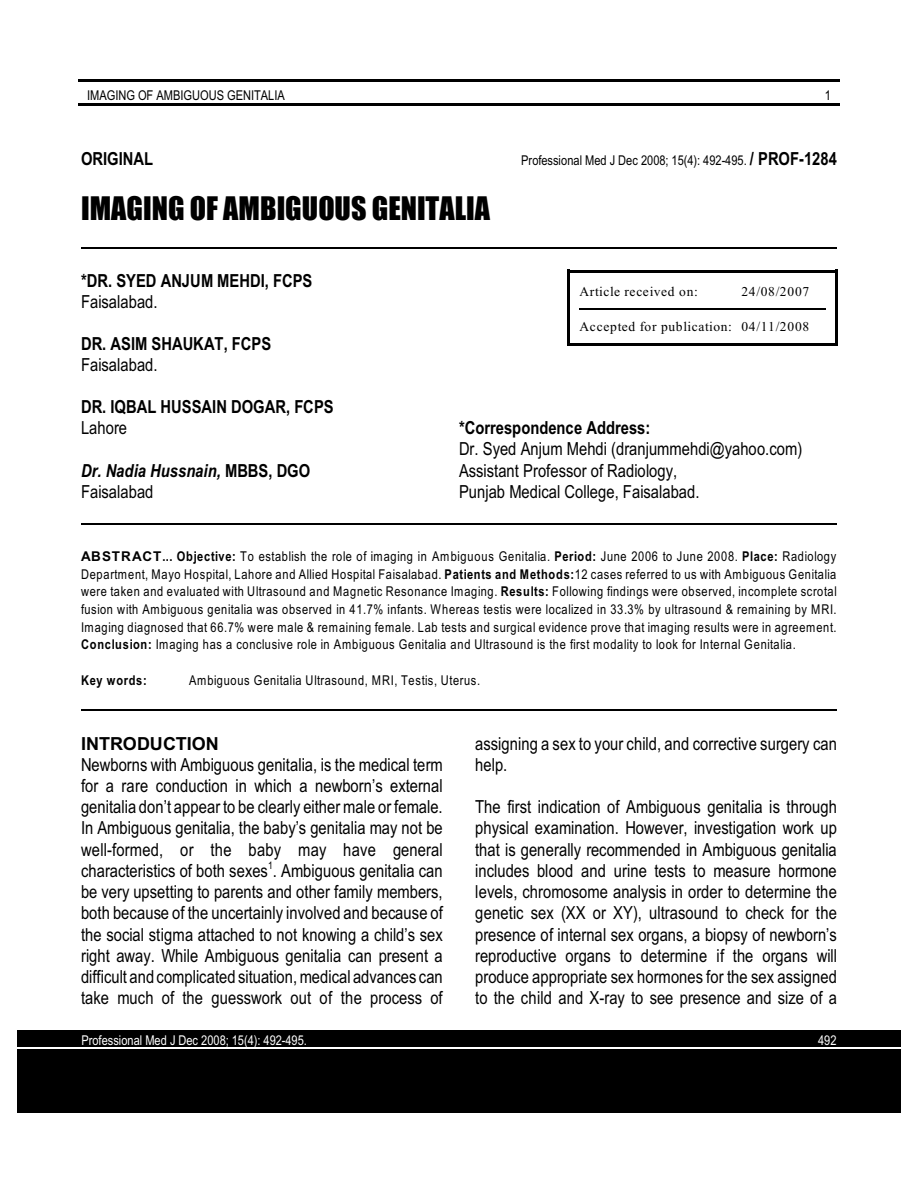
<style>
.page{position:relative;width:918px;height:1188px;background:#fff}
.page>*{position:absolute;margin:0;border:0;box-sizing:border-box;transform-origin:0 0}
.t1{font:30px "Impact";letter-spacing:.005em;color:#000}
.t2{font:18px/21.3px "Arial Narrow";letter-spacing:.005em;color:#000;text-align:justify}
.t3{font:700 18px "Arial Narrow";color:#000}
.t4{font:italic 700 18px "Arial Narrow";letter-spacing:.005em;color:#000}
.t5{font:700 18px "Arial";letter-spacing:.005em;color:#000}
.t6{font:13.5px/17.7px "Arial Narrow";letter-spacing:.025em;color:#000;text-align:justify}
.t7{font:13.5px "Arial Narrow";color:#000}
.t8{font:13.5px "Times New Roman";letter-spacing:.06em;color:#000}
.t9{font:13.5px "Arial Narrow";letter-spacing:.045em;color:#000}
.t10{font:13.5px "Arial Narrow";color:#fff}
.t11{font:700 13.5px "Arial Narrow";letter-spacing:.055em;color:#000}
.t12{font:10.5px "Arial Narrow";color:#000}
.s1{font-weight:700;font-size:18px}
.s2{font-style:normal}
.s3{font-family:"Arial";font-weight:700}
.s4{font-weight:700}
</style>
<div class="page">
<hr style="left:78px;top:79px;width:762px;height:3px;background:#000">
<hr style="left:78px;top:103px;width:762px;height:3px;background:#000">
<div style="left:17px;top:1030px;width:884px;height:17px;background:#000"></div>
<div style="left:17px;top:1032px;width:884px;height:17px;background:#000"></div>
<div style="left:17px;top:1049px;width:884px;height:21px;background:#000"></div>
<div style="left:17px;top:1070px;width:884px;height:21px;background:#000"></div>
<div style="left:17px;top:1092px;width:884px;height:21px;background:#000"></div>
<hr style="left:17px;top:1048px;width:884px;height:1px;background:#fff">
<hr style="left:81px;top:247px;width:756px;height:2px;background:#000">
<hr style="left:81px;top:523px;width:756px;height:2px;background:#000">
<hr style="left:81px;top:709px;width:756px;height:2px;background:#000">
<hr style="left:579px;top:308px;width:246px;height:2px;background:#000">
<hr style="left:568px;top:270px;width:2px;height:76px;background:#000">
<hr style="left:835px;top:270px;width:2px;height:76px;background:#000">
<hr style="left:568px;top:270px;width:269px;height:3px;background:#000">
<hr style="left:568px;top:344px;width:269px;height:2px;background:#000">
<p class="t7" style="left:87px;top:90px;width:199px">IMAGING OF AMBIGUOUS GENITALIA</p>
<p class="t6" style="left:825px;top:88px;width:8px">1</p>
<p class="t3" style="left:81px;top:152px;width:74px">ORIGINAL</p>
<p class="t7" style="left:521px;top:155px;width:317px">Professional Med J Dec 2008; 15(4): 492-495. <span class="s1">/ PROF-1284</span></p>
<h1 class="t1" style="left:81px;top:196px;width:411px">IMAGING OF AMBIGUOUS GENITALIA</h1>
<p class="t3" style="left:81px;top:274px;width:233px">*DR. SYED ANJUM MEHDI, FCPS</p>
<p class="t2" style="left:81px;top:292px;width:78px">Faisalabad.</p>
<p class="t3" style="left:81px;top:337px;width:192px">DR. ASIM SHAUKAT, FCPS</p>
<p class="t2" style="left:81px;top:356px;width:78px">Faisalabad.</p>
<p class="t3" style="left:81px;top:400px;width:254px">DR. IQBAL HUSSAIN DOGAR, FCPS</p>
<p class="t2" style="left:81px;top:419px;width:48px">Lahore</p>
<p class="t3" style="left:459px;top:421px;width:193px">*Correspondence Address:</p>
<p class="t2" style="left:459px;top:440px;width:345px">Dr. Syed Anjum Mehdi (dranjummehdi@yahoo.com)</p>
<p class="t4" style="left:81px;top:464px;width:231px">Dr. Nadia Hussnain, <span class="s2">MBBS, DGO</span></p>
<p class="t2" style="left:459px;top:461px;width:220px">Assistant Professor of Radiology,</p>
<p class="t2" style="left:81px;top:483px;width:74px">Faisalabad</p>
<p class="t2" style="left:459px;top:483px;width:242px">Punjab Medical College, Faisalabad.</p>
<p class="t8" style="left:579px;top:286px;width:120px">Article received on:</p>
<p class="t8" style="left:741px;top:286px;width:69px">24/08/2007</p>
<p class="t8" style="left:579px;top:322px;width:231px">Accepted for publication: 04/11/2008</p>
<p class="t6" style="left:81px;top:549px;width:757px"><span class="s3">ABSTRACT</span><span class="s4">... Objective:</span> To establish the role of imaging in Ambiguous Genitalia. <span class="s4">Period:</span> June 2006 to June 2008. <span class="s4">Place:</span> Radiology Department, Mayo Hospital, Lahore and Allied Hospital Faisalabad. <span class="s4">Patients and Methods:</span>12 cases referred to us with Ambiguous Genitalia were taken and evaluated with Ultrasound and Magnetic Resonance Imaging. <span class="s4">Results:</span> Following findings were observed, incomplete scrotal fusion with Ambiguous genitalia was observed in 41.7% infants. Whereas testis were localized in 33.3% by ultrasound &amp; remaining by MRI.<br>Imaging diagnosed that 66.7% were male &amp; remaining female. Lab tests and surgical evidence prove that imaging results were in agreement.<br><span class="s4">Conclusion:</span> Imaging has a conclusive role in Ambiguous Genitalia and Ultrasound is the first modality to look for Internal Genitalia.</p>
<p class="t11" style="left:81px;top:675px;width:67px">Key words:</p>
<p class="t9" style="left:189px;top:675px;width:293px">Ambiguous Genitalia Ultrasound, MRI, Testis, Uterus.</p>
<p class="t5" style="left:81px;top:737px;width:139px">INTRODUCTION</p>
<p class="t2" style="left:81px;top:755px;width:363px">Newborns with Ambiguous genitalia, is the medical term for a rare conduction in which a newborn’s external genitalia don’t appear to be clearly either male or female.<br>In Ambiguous genitalia, the baby’s genitalia may not be well-formed, or the baby may have general characteristics of both sexes . Ambiguous genitalia can</p>
<p class="t12" style="left:268px;top:862px;width:6px">1</p>
<p class="t2" style="left:81px;top:883px;width:363px">be very upsetting to parents and other family members, both because of the uncertainly involved and because of the social stigma attached to not knowing a child’s sex right away. While Ambiguous genitalia can present a difficult and complicated situation, medical advances can take much of the guesswork out of the process of</p>
<p class="t2" style="left:475px;top:734px;width:363px">assigning a sex to your child, and corrective surgery can help.</p>
<p class="t2" style="left:475px;top:798px;width:363px">The first indication of Ambiguous genitalia is through physical examination. However, investigation work up that is generally recommended in Ambiguous genitalia includes blood and urine tests to measure hormone levels, chromosome analysis in order to determine the genetic sex (XX or XY), ultrasound to check for the presence of internal sex organs, a biopsy of newborn’s reproductive organs to determine if the organs will produce appropriate sex hormones for the sex assigned to the child and X-ray to see presence and size of a</p>
<p class="t10" style="left:82px;top:1035px;width:227px">Professional Med J Dec 2008; 15(4): 492-495.</p>
<p class="t10" style="left:818px;top:1035px;width:20px">492</p>
</div>
